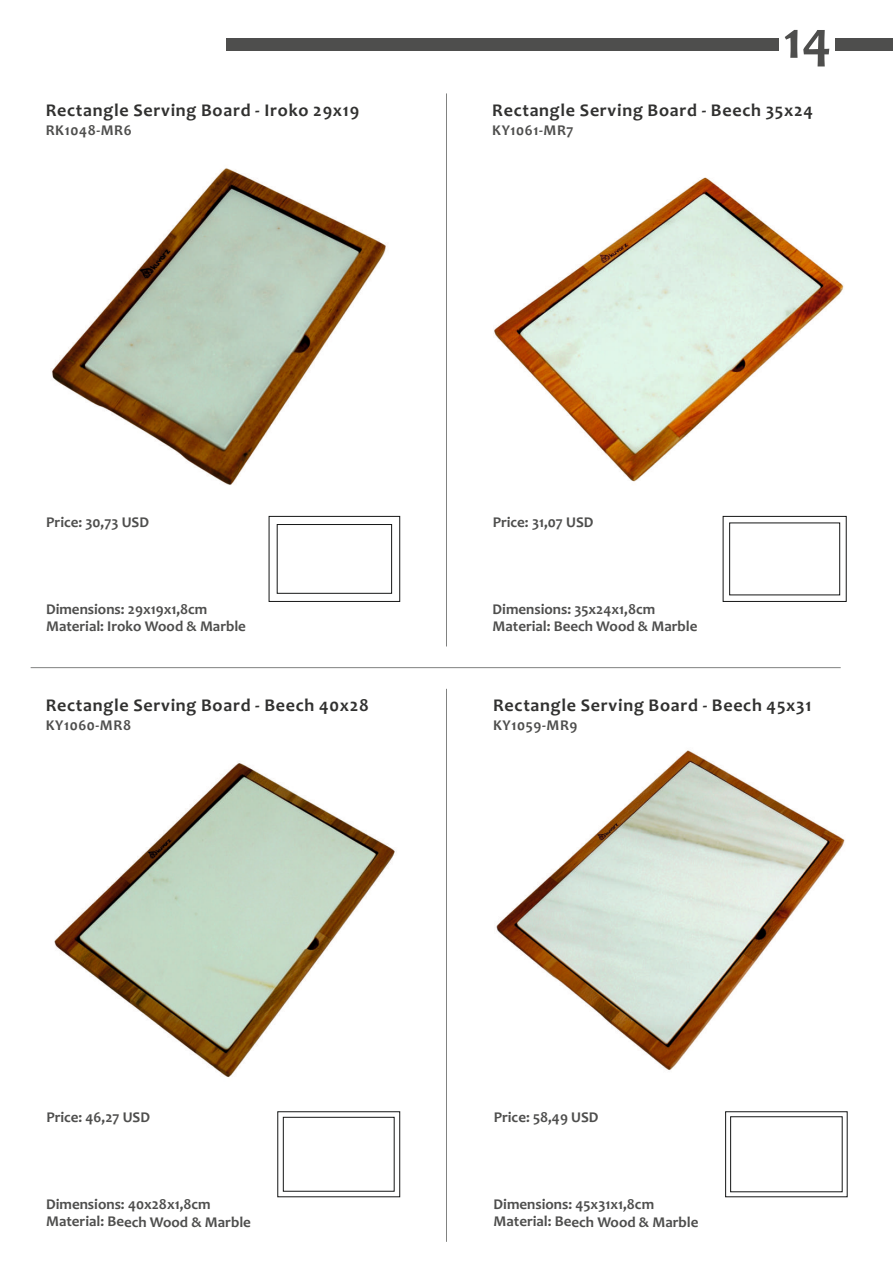
<style>
.page{position:relative;width:893px;height:1263px;background:#fff}
.page>*{position:absolute;margin:0;border:0;box-sizing:border-box;transform-origin:0 0}
.t1{font:700 54px "Candara";color:#4e4e4d}
.t2{font:700 18px "Candara";letter-spacing:.04em;color:#313130}
.t3{font:700 15px/17.4px "Candara";color:#4e4e4d}
.t4{font:700 15px "Candara";letter-spacing:.04em;color:#4e4e4d}
</style>
<div class="page">
<div style="left:278px;top:1111px;width:122px;height:86px;border:1px solid #151616"></div>
<div style="left:283px;top:1117px;width:111px;height:74px;border:1px solid #151616"></div>
<div style="left:723px;top:516px;width:123px;height:86px;border:1px solid #151616"></div>
<div style="left:729px;top:523px;width:111px;height:72px;border:1px solid #151616"></div>
<div style="left:269px;top:516px;width:131px;height:86px;border:1px solid #151616"></div>
<div style="left:277px;top:524px;width:115px;height:69px;border:1px solid #151616"></div>
<div style="left:725px;top:1111px;width:122px;height:86px;border:1px solid #151616"></div>
<div style="left:730px;top:1116px;width:112px;height:76px;border:1px solid #151616"></div>
<img style="left:52px;top:168px;width:334px;height:317px">
<img style="left:493px;top:177px;width:351px;height:305px">
<img style="left:54px;top:761px;width:341px;height:317px">
<img style="left:496px;top:750px;width:349px;height:320px">
<hr style="left:592px;top:667px;width:249px;height:1px;background:#818281">
<hr style="left:187px;top:667px;width:156px;height:1px;background:#818281">
<hr style="left:31px;top:667px;width:156px;height:1px;background:#818281">
<hr style="left:343px;top:667px;width:249px;height:1px;background:#818281">
<hr style="left:446px;top:93px;width:1px;height:277px;background:#818281">
<hr style="left:446px;top:370px;width:1px;height:276px;background:#818281">
<hr style="left:446px;top:689px;width:1px;height:276px;background:#818281">
<hr style="left:446px;top:965px;width:1px;height:277px;background:#818281">
<div style="left:835px;top:38px;width:58px;height:13px;background:#4e4e4d"></div>
<div style="left:226px;top:38px;width:553px;height:13px;background:#4e4e4d"></div>
<p class="t2" style="left:46px;top:103px;width:315px">Rectangle Serving Board - Iroko 29x19</p>
<p class="t4" style="left:46px;top:124px;width:88px">RK1048-MR6</p>
<h1 class="t1" style="left:783px;top:19px;width:50px">14</h1>
<p class="t2" style="left:492px;top:103px;width:322px">Rectangle Serving Board - Beech 35x24</p>
<p class="t4" style="left:492px;top:124px;width:83px">KY1061-MR7</p>
<p class="t3" style="left:46px;top:515px;width:104px">Price: 30,73 USD</p>
<p class="t3" style="left:493px;top:515px;width:102px">Price: 31,07 USD</p>
<p class="t3" style="left:46px;top:602px;width:201px">Dimensions: 29x19x1,8cm<br>Material: Iroko Wood &amp; Marble</p>
<p class="t3" style="left:493px;top:602px;width:206px">Dimensions: 35x24x1,8cm<br>Material: Beech Wood &amp; Marble</p>
<p class="t2" style="left:46px;top:698px;width:325px">Rectangle Serving Board - Beech 40x28</p>
<p class="t4" style="left:46px;top:719px;width:87px">KY1060-MR8</p>
<p class="t2" style="left:493px;top:698px;width:320px">Rectangle Serving Board - Beech 45x31</p>
<p class="t4" style="left:493px;top:719px;width:86px">KY1059-MR9</p>
<p class="t3" style="left:46px;top:1110px;width:105px">Price: 46,27 USD</p>
<p class="t3" style="left:46px;top:1197px;width:206px">Dimensions: 40x28x1,8cm<br>Material: Beech Wood &amp; Marble</p>
<p class="t3" style="left:494px;top:1110px;width:106px">Price: 58,49 USD</p>
<p class="t3" style="left:494px;top:1197px;width:206px">Dimensions: 45x31x1,8cm<br>Material: Beech Wood &amp; Marble</p>
</div>
